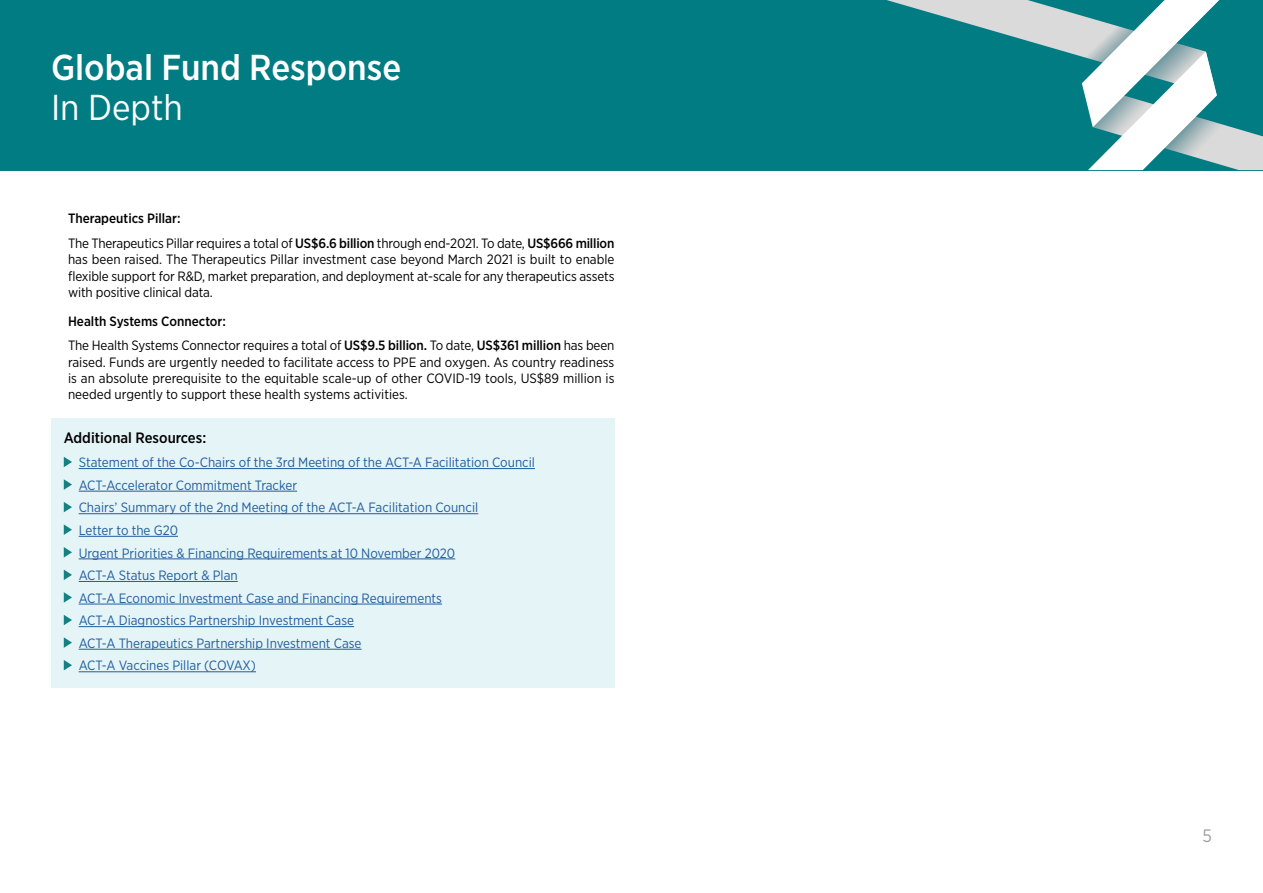
<style>
.page{position:relative;width:1263px;height:893px;background:#fff}
.page>*{position:absolute;margin:0;border:0;box-sizing:border-box;transform-origin:0 0}
.t1{font:500 36px "Gotham Narrow";color:#fff}
.t2{font:36px "Gotham Narrow";color:#fff}
.t3{font:18px "Gotham Narrow";color:#9d9fa2}
.t4{font:500 15px "Gotham Narrow";color:#000}
.t5{font:13.5px/16.2px "Gotham Narrow";letter-spacing:-.01em;color:#000}
.t6{font:13.5px/22.6px "Gotham Narrow";color:#215e9e}
.s1{font-weight:500}
</style>
<div class="page">
<div style="left:51px;top:418px;width:563px;height:269px;background:#e5f4f7"></div>
<hr style="left:79px;top:468px;width:456px;height:1px;background:#215e9e">
<hr style="left:79px;top:491px;width:218px;height:1px;background:#215e9e">
<hr style="left:79px;top:513px;width:399px;height:1px;background:#215e9e">
<hr style="left:79px;top:536px;width:99px;height:1px;background:#215e9e">
<hr style="left:79px;top:559px;width:376px;height:1px;background:#215e9e">
<hr style="left:79px;top:581px;width:159px;height:1px;background:#215e9e">
<hr style="left:79px;top:604px;width:363px;height:1px;background:#215e9e">
<hr style="left:79px;top:626px;width:275px;height:1px;background:#215e9e">
<hr style="left:79px;top:649px;width:283px;height:1px;background:#215e9e">
<hr style="left:79px;top:671px;width:177px;height:1px;background:#215e9e">
<svg style="left:64px;top:457px;width:8px;height:10px"></svg>
<svg style="left:64px;top:479px;width:8px;height:11px"></svg>
<svg style="left:64px;top:502px;width:8px;height:10px"></svg>
<svg style="left:64px;top:524px;width:8px;height:11px"></svg>
<svg style="left:64px;top:547px;width:8px;height:10px"></svg>
<svg style="left:64px;top:570px;width:8px;height:10px"></svg>
<svg style="left:64px;top:592px;width:8px;height:11px"></svg>
<svg style="left:64px;top:615px;width:8px;height:10px"></svg>
<svg style="left:64px;top:637px;width:8px;height:11px"></svg>
<svg style="left:64px;top:660px;width:8px;height:10px"></svg>
<div style="left:0;top:0;width:1263px;height:170px;background:#017c83"></div>
<svg style="left:887px;top:0;width:376px;height:170px"></svg>
<h1 class="t1" style="left:51px;top:44px;width:352px">Global Fund Response</h1>
<h1 class="t2" style="left:51px;top:85px;width:133px">In Depth</h1>
<p class="t5" style="left:68px;top:206px;width:548px;line-height:24.8px"><span class="s1">Therapeutics Pillar:<br></span>The Therapeutics Pillar requires a total of <span class="s1">US$6.6 billion</span> through end-2021. To date, <span class="s1">US$666 million</span></p>
<p class="t5" style="left:68px;top:251px;width:548px;text-align:justify">has been raised. The Therapeutics Pillar investment case beyond March 2021 is built to enable flexible support for R&amp;D, market preparation, and deployment at-scale for any therapeutics assets with positive clinical data.</p>
<p class="t5" style="left:68px;top:308px;width:548px;line-height:24.8px"><span class="s1">Health Systems Connector:<br></span>The Health Systems Connector requires a total of <span class="s1">US$9.5 billion.</span> To date, <span class="s1">US$361 million</span> has been</p>
<p class="t5" style="left:68px;top:353px;width:548px;text-align:justify">raised. Funds are urgently needed to facilitate access to PPE and oxygen. As country readiness is an absolute prerequisite to the equitable scale-up of other COVID-19 tools, US$89 million is needed urgently to support these health systems activities.</p>
<p class="t4" style="left:64px;top:428px;width:144px">Additional Resources:</p>
<p class="t6" style="left:79px;top:451px;width:458px">Statement of the Co-Chairs of the 3rd Meeting of the ACT-A Facilitation Council ACT-Accelerator Commitment Tracker<br>Chairs’ Summary of the 2nd Meeting of the ACT-A Facilitation Council<br>Letter to the G20<br>Urgent Priorities &amp; Financing Requirements at 10 November 2020<br>ACT-A Status Report &amp; Plan<br>ACT-A Economic Investment Case and Financing Requirements<br>ACT-A Diagnostics Partnership Investment Case<br>ACT-A Therapeutics Partnership Investment Case<br>ACT-A Vaccines Pillar (COVAX)</p>
<h2 class="t3" style="left:1202px;top:824px;width:11px">5</h2>
</div>
